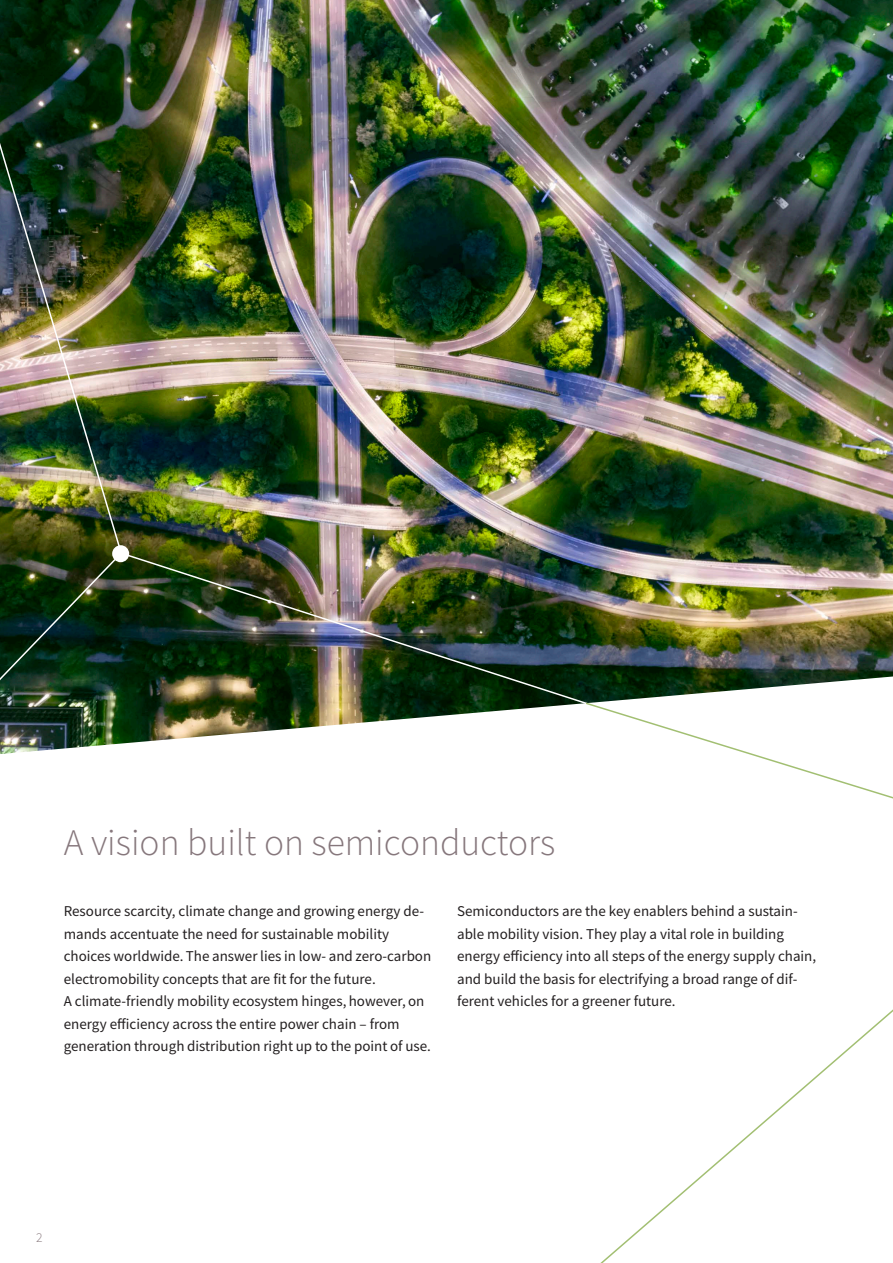
<style>
.page{position:relative;width:893px;height:1263px;background:#fff}
.page>*{position:absolute;margin:0;border:0;box-sizing:border-box;transform-origin:0 0}
.Brochure_A4_Product{font:300 37.5px "Source Sans Pro";color:#86777c}
.Brochure_A4_Copy_10{font:15px/22.5px "Source Sans Pro";color:#231f20}
.t1{font:300 13.5px "Source Sans Pro";color:#86777c}
</style>
<div class="page">
<img style="left:0;top:0;width:893px;height:754px">
<img style="left:0;top:101px;width:590px;height:605px">
<svg style="left:0;top:552px;width:122px;height:142px;background:#123018"></svg>
<div style="left:112px;top:545px;width:17px;height:17px;background:#fff;border-radius:50%"></div>
<svg style="left:600px;top:1009px;width:293px;height:254px"></svg>
<svg style="left:584px;top:701px;width:309px;height:98px"></svg>
<p class="Brochure_A4_Product" style="left:64px;top:819px;width:493px">A vision built on semiconductors</p>
<p class="Brochure_A4_Copy_10" style="left:64px;top:900px;width:369px">Resource scarcity, climate change and growing energy de&shy;mands accentuate the need for sustainable mobility choices worldwide. The answer lies in low- and zero-carbon electromobility concepts that are fit for the future.<br>A climate-friendly mobility ecosystem hinges, however, on energy efficiency across the entire power chain – from generation through distribution right up to the point of use.</p>
<p class="Brochure_A4_Copy_10" style="left:457px;top:900px;width:361px">Semiconductors are the key enablers behind a sustain&shy;able mobility vision. They play a vital role in building energy efficiency into all steps of the energy supply chain, and build the basis for electrifying a broad range of dif&shy;ferent vehicles for a greener future.</p>
<p class="t1" style="left:36px;top:1229px;width:8px">2</p>
</div>
